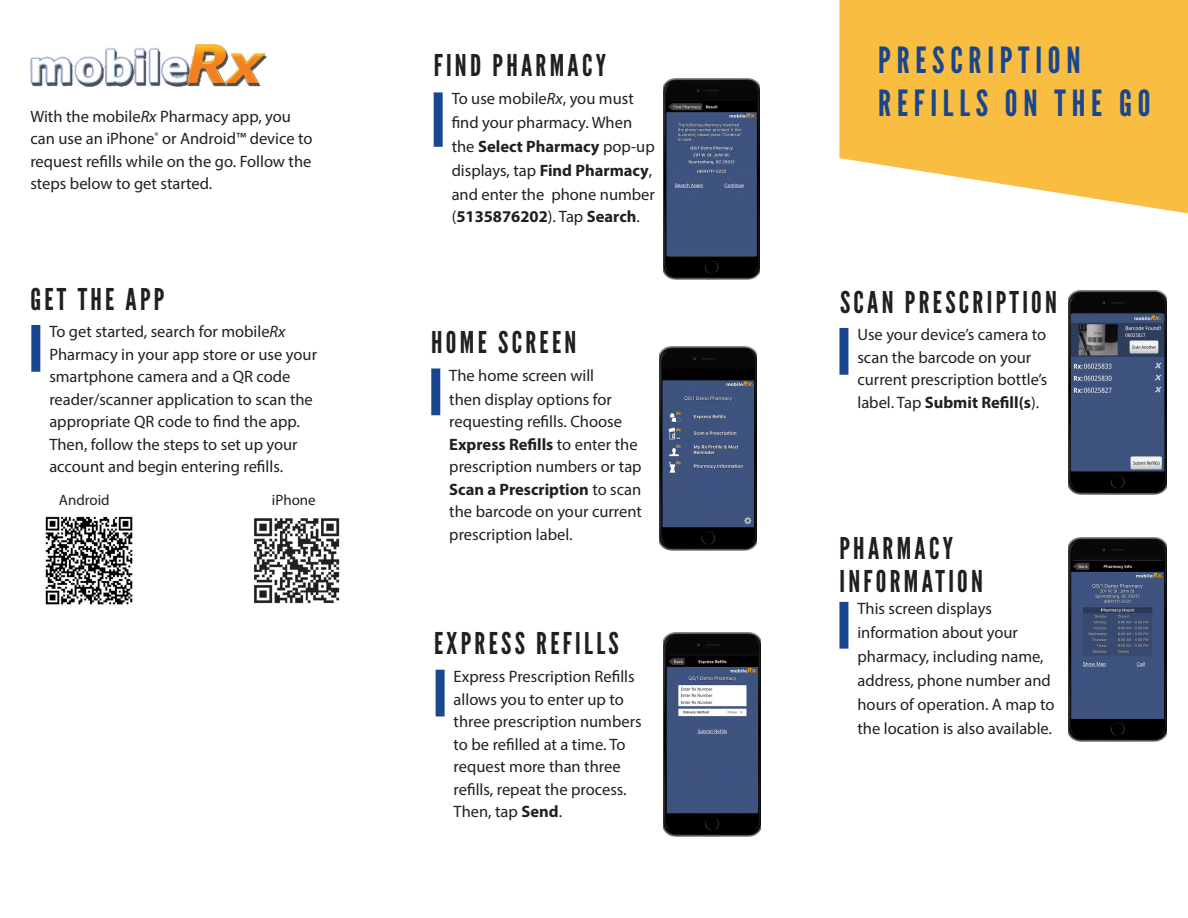
<style>
.page{position:relative;width:1188px;height:918px;background:#fff}
.page>*{position:absolute;margin:0;border:0;box-sizing:border-box;transform-origin:0 0}
.Title_Heading{font:36px/43.2px "League Gothic";letter-spacing:.16em;color:#19468e}
.Bullet_Points{font:30px "League Gothic";letter-spacing:.11em;color:#231f20}
.Body_Text{font:16.5px/22.5px "Myriad Pro";color:#231f20}
.Bullet_Points-2{font:16.5px/22.5px "Myriad Pro";color:#231f20}
.Body_Text-2{font:700 16.5px "Myriad Pro";color:#231f20}
.Bullet_Points-3{font:15px "Myriad Pro";color:#231f20}
.s1{font-style:italic}
.s2{font-weight:700}
.s3{font-weight:400}
</style>
<div class="page">
<svg style="left:839px;top:0;width:349px;height:213px;background:#f9c659"></svg>
<img style="left:30px;top:44px;width:237px;height:43px">
<img style="left:45px;top:516px;width:88px;height:89px">
<img style="left:254px;top:518px;width:85px;height:86px">
<div style="left:31px;top:325px;width:9px;height:47px;background:#19468e"></div>
<div style="left:436px;top:670px;width:9px;height:46px;background:#19468e"></div>
<img style="left:663px;top:632px;width:97px;height:205px">
<div style="left:839px;top:328px;width:9px;height:47px;background:#19468e"></div>
<img style="left:1069px;top:291px;width:97px;height:204px">
<div style="left:434px;top:92px;width:9px;height:55px;background:#19468e"></div>
<img style="left:664px;top:78px;width:95px;height:201px">
<img style="left:659px;top:346px;width:98px;height:205px">
<div style="left:431px;top:368px;width:9px;height:47px;background:#19468e"></div>
<div style="left:839px;top:602px;width:9px;height:47px;background:#18468e"></div>
<img style="left:1069px;top:537px;width:97px;height:204px">
<p class="Bullet_Points-2" style="left:30px;top:105px;width:284px">With the mobile<span class="s1">Rx</span> Pharmacy app, you can use an iPhone<sup>®</sup> or Android™ device to request refills while on the go. Follow the steps below to get started.</p>
<p class="Bullet_Points" style="left:30px;top:281px;width:136px">GET THE APP</p>
<p class="Bullet_Points-2" style="left:49px;top:320px;width:269px">To get started, search for mobile<span class="s1">Rx </span>Pharmacy in your app store or use your smartphone camera and a QR code reader/scanner application to scan the appropriate QR code to find the app.<br>Then, follow the steps to set up your account and begin entering refills.</p>
<p class="Bullet_Points-3" style="left:59px;top:490px;width:52px">Android</p>
<p class="Bullet_Points-3" style="left:272px;top:490px;width:45px">iPhone</p>
<p class="Bullet_Points" style="left:434px;top:47px;width:174px">FIND PHARMACY</p>
<p class="Body_Text" style="left:452px;top:86px;width:205px;line-height:24px">To use mobile<span class="s1">Rx</span>, you must find your pharmacy. When the <span class="s2">Select Pharmacy</span> pop-up displays, tap <span class="s2">Find Pharmacy</span>, and enter the phone number</p>
<p class="Body_Text-2" style="left:452px;top:206px;width:190px"><span class="s3">(</span>5135876202<span class="s3">). Tap</span> Search<span class="s3">.</span></p>
<p class="Bullet_Points" style="left:431px;top:324px;width:147px">HOME SCREEN</p>
<p class="Body_Text" style="left:449px;top:363px;width:164px;line-height:24px">The home screen will then display options for</p>
<p class="Body_Text" style="left:449px;top:410px;width:194px">requesting refills. Choose<br><span class="s2">Express Refills</span> to enter the prescription numbers or tap<br><span class="s2">Scan a Prescription</span> to scan the barcode on your current prescription label.</p>
<p class="Bullet_Points" style="left:434px;top:626px;width:186px">EXPRESS REFILLS</p>
<p class="Body_Text" style="left:454px;top:665px;width:190px">Express Prescription Refills allows you to enter up to three prescription numbers to be refilled at a time. To request more than three refills, repeat the process.<br>Then, tap <span class="s2">Send</span>.</p>
<p class="Title_Heading" style="left:878px;top:39px;width:274px">PRESCRIPTION<br>REFILLS ON THE GO</p>
<p class="Bullet_Points" style="left:840px;top:284px;width:219px">SCAN PRESCRIPTION</p>
<p class="Body_Text" style="left:857px;top:323px;width:191px">Use your device’s camera to scan the barcode on your current prescription bottle’s label. Tap <span class="s2">Submit Refill(s</span>).</p>
<p class="Bullet_Points" style="left:839px;top:530px;width:115px">PHARMACY</p>
<p class="Bullet_Points" style="left:839px;top:563px;width:145px">INFORMATION</p>
<p class="Body_Text" style="left:857px;top:596px;width:199px;line-height:24px">This screen displays information about your pharmacy, including name, address, phone number and hours of operation. A map to the location is also available.</p>
</div>
